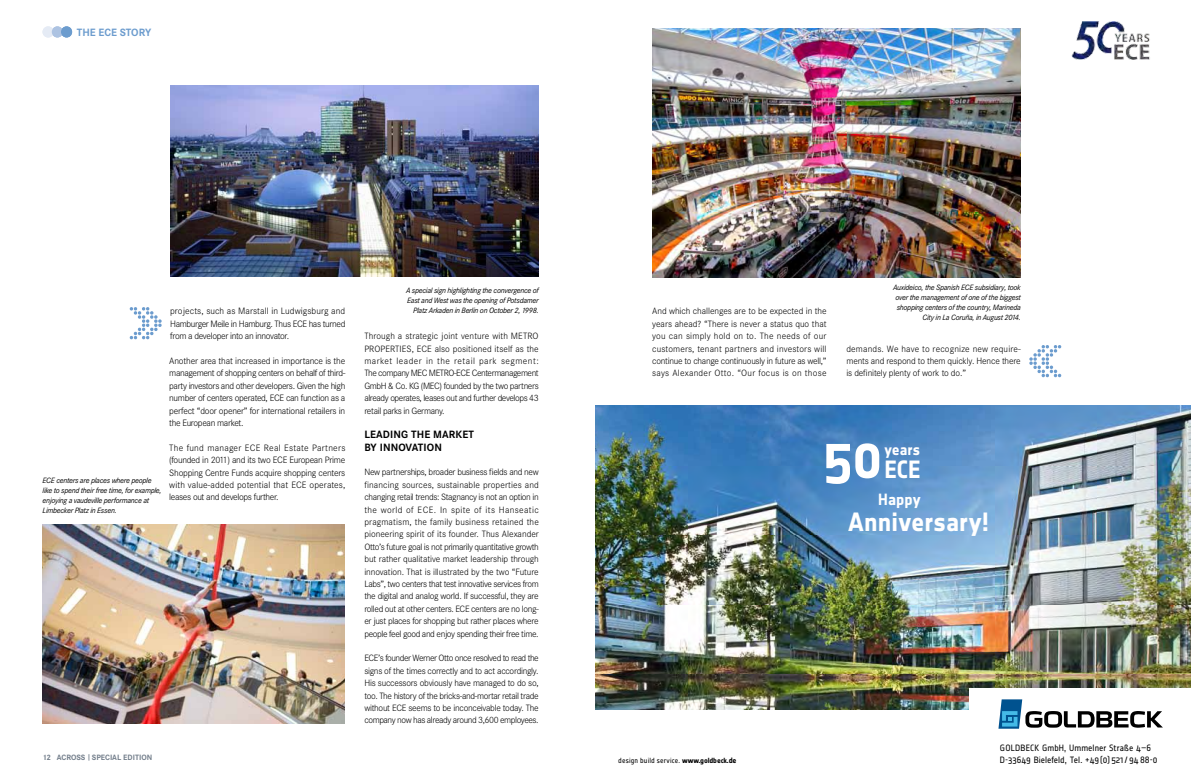
<style>
.page{position:relative;width:1191px;height:780px;background:#fff}
.page>*{position:absolute;margin:0;border:0;box-sizing:border-box;transform-origin:0 0}
.t1{font:700 55.5px "Notes";color:#fff}
.t2{font:700 26px "Notes";color:#fff}
.t3{font:700 24.6px "Notes";color:#fff}
.t4{font:700 16px "Notes";color:#fff}
.t5{font:700 15.3px "Notes";color:#fff}
.t6{font:700 11px/12.4px "Corporate S";letter-spacing:.095em;color:#000}
.t7{font:700 11px "Corporate S";color:#6c9cce}
.t8{font:300 9.6px/12.4px "Corporate S";letter-spacing:-.035em;color:#000;text-align:justify}
.t9{font:300 9.5px/12.4px "Corporate S";letter-spacing:-.035em;color:#000;text-align:justify}
.t10{font:9px/12px "Notes";letter-spacing:.005em;color:#000}
.t11{font:italic 8px/10px "Corporate S";letter-spacing:-.03em;color:#000;text-align:right}
.t12{font:700 8px "Corporate S";color:#727d8a}
.t13{font:7.3px "Notes";letter-spacing:.015em;color:#000}
.s1{font-size:6.4px}
.s2{font-weight:700}
.s3{font-weight:700;font-size:7.7px}
</style>
<div class="page">
<img style="left:170px;top:85px;width:369px;height:191px">
<img style="left:652px;top:28px;width:368px;height:249px">
<svg style="left:130px;top:307px;width:32px;height:32px"></svg>
<svg style="left:1029px;top:345px;width:32px;height:32px"></svg>
<img style="left:43px;top:524px;width:301px;height:199px">
<svg style="left:43px;top:26px;width:29px;height:11px"></svg>
<img style="left:1071px;top:22px;width:79px;height:38px">
<img style="left:595px;top:405px;width:596px;height:305px">
<div style="left:969px;top:688px;width:222px;height:92px;background:#fff"></div>
<svg style="left:998px;top:699px;width:165px;height:29px"></svg>
<p class="t7" style="left:77px;top:26px;width:8px">THE</p>
<p class="t7" style="left:98px;top:26px;width:7px">ECE</p>
<p class="t7" style="left:120px;top:26px;width:23px">STORY</p>
<p class="t11" style="left:43px;top:475px;width:121px;text-align:left">ECE centers are places where people like to spend their free time, for example, enjoying a vaudeville performance at Limbecker Platz in Essen.</p>
<p class="t8" style="left:170px;top:305px;width:177px">projects, such as Marstall in Ludwigsburg and Hamburger Meile in Hamburg. Thus ECE has turned from a developer into an innovator.</p>
<p class="t8" style="left:169px;top:355px;width:178px">Another area that increased in importance is the management of shopping centers on behalf of third&shy;party investors and other developers. Given the high number of centers operated, ECE can function as a perfect “door opener” for international retailers in the European market.</p>
<p class="t8" style="left:169px;top:441px;width:178px">The fund manager ECE Real Estate Partners (founded in 2011) and its two ECE European Prime Shopping Centre Funds acquire shopping centers with value-added potential that ECE operates, leases out and develops further.</p>
<p class="t12" style="left:43px;top:752px;width:111px">12 AC ROSS <span class="s1">|</span> SPECIAL EDITION</p>
<p class="t11" style="left:406px;top:285px;width:134px">A special sign highlighting the convergence of<br>East and West was the opening of Potsdamer<br>Platz Arkaden in Berlin on October 2, 1998.</p>
<p class="t11" style="left:893px;top:283px;width:129px">Auxideico, the Spanish ECE subsidiary, took over the management of one of the biggest shopping centers of the country, Marineda City in La Coruña, in August 2014.</p>
<p class="t9" style="left:652px;top:305px;width:176px">And which challenges are to be expected in the years ahead? “There is never a status quo that you can simply hold on to. The needs of our customers, tenant partners and investors will continue to change continuously in future as well,” says Alexander Otto. “Our focus is on those</p>
<p class="t9" style="left:364px;top:330px;width:176px">Through a strategic joint venture with METRO PROPERTIES, ECE also positioned itself as the market leader in the retail park segment:<br>The company MEC METRO-ECE Centermanagement GmbH &amp; Co. KG (MEC) founded by the two partners already operates, leases out and further develops 43 retail parks in Germany.</p>
<p class="t6" style="left:364px;top:428px;width:111px">LEADING THE MARKET<br>BY INNOVATION</p>
<p class="t9" style="left:364px;top:466px;width:176px">New partnerships, broader business fields and new financing sources, sustainable properties and changing retail trends: Stagnancy is not an option in the world of ECE. In spite of its Hanseatic pragmatism, the family business retained the pioneering spirit of its founder. Thus Alexander Otto’s future goal is not primarily quantitative growth but rather qualitative market leadership through innovation. That is illustrated by the two “Future Labs”, two centers that test innovative services from the digital and analog world. If successful, they are rolled out at other centers. ECE centers are no long&shy;er just places for shopping but rather places where people feel good and enjoy spending their free time.</p>
<p class="t9" style="left:364px;top:652px;width:176px">ECE’s founder Werner Otto once resolved to read the signs of the times correctly and to act accordingly.<br>His successors obviously have managed to do so, too. The history of the bricks-and-mortar retail trade without ECE seems to be inconceivable today. The company now has already around 3,600 employees.</p>
<p class="t9" style="left:846px;top:342px;width:176px">demands. We have to recognize new require&shy;ments and respond to them quickly. Hence there is definitely plenty of work to do.”</p>
<h1 class="t1" style="left:823px;top:426px;width:61px">50</h1>
<h3 class="t5" style="left:884px;top:441px;width:37px">years</h3>
<h3 class="t3" style="left:884px;top:455px;width:38px">ECE</h3>
<h3 class="t4" style="left:878px;top:489px;width:44px">Happy</h3>
<h2 class="t2" style="left:848px;top:506px;width:142px">Anniversary!</h2>
<p class="t13" style="left:618px;top:756px;width:120px">design build service. <span class="s2">www.goldbeck.</span><span class="s3">de</span></p>
<p class="t10" style="left:1000px;top:742px;width:159px">GOLDBECK GmbH, Ummelner Straße 4–6<br>D-33649 Bielefeld, Tel. +49 (0) 521 / 94 88-0</p>
</div>
